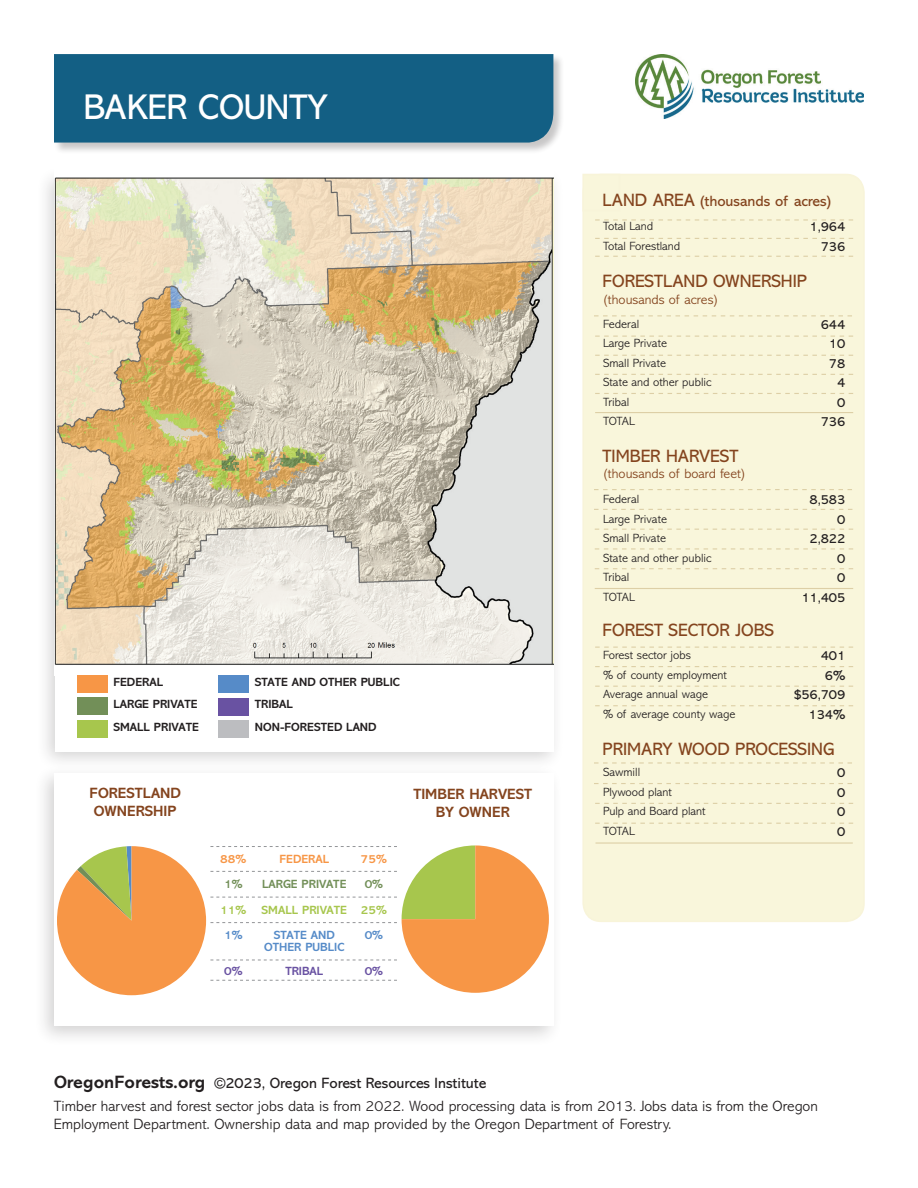
<style>
.page{position:relative;width:918px;height:1188px;background:#fff}
.page>*{position:absolute;margin:0;border:0;box-sizing:border-box;transform-origin:0 0}
.t1{font:36px "Abadi MT Std";color:#fff}
.t2{font:18px "Abadi MT Std";color:#84441e}
.t3{font:300 15px/22.5px "Abadi MT Std";color:#231f20}
.t4{font:700 15px/18px "Abadi MT Std";color:#84441e}
.t5{font:15px "Abadi MT Std";color:#84441e}
.t6{font:13.5px/19.5px "Abadi MT Std";color:#231f20;text-align:right}
.t7{font:300 13.5px "Abadi MT Std";color:#84441e}
.t8{font:300 12px/19.5px "Abadi MT Std";color:#231f20}
.t9{font:700 12px/22.5px "Abadi MT Std";color:#231f20}
.t10{font:700 12px/12px "Abadi MT Std";color:#568bc8;text-align:center}
.t11{font:700 12px "Abadi MT Std";color:#a7c64d}
.t12{font:700 12px "Abadi MT Std";color:#728f58}
.t13{font:700 12px "Abadi MT Std";color:#f79646}
.t14{font:700 12px "Abadi MT Std";color:#6952a2}
.s1{font-size:18px}
.s2{font-weight:700;font-size:18px}
.s3{font-weight:400}
</style>
<div class="page">
<div style="left:33px;top:763px;width:530px;height:284px;background:#231f20;opacity:.2"></div>
<div style="left:54px;top:773px;width:499px;height:253px;background:#fff"></div>
<div style="left:36px;top:166px;width:529px;height:605px;background:#231f20;opacity:.2"></div>
<div style="left:55px;top:177px;width:498px;height:575px;background:#fff"></div>
<div style="left:583px;top:174px;width:281px;height:747px;background:#f9f6db;border-radius:18px"></div>
<div style="left:582px;top:174px;width:283px;height:748px;border:2px solid #f8f4d9;border-radius:18px"></div>
<div style="left:582px;top:174px;width:38px;height:37px;background:#f9f6db"></div>
<img style="left:55px;top:167px;width:498px;height:498px">
<div style="left:53px;top:53px;width:512px;height:101px;background:#231f20;opacity:.25"></div>
<div style="left:54px;top:54px;width:499px;height:89px;background:#135f84"></div>
<hr style="left:596px;top:842px;width:257px;height:2px;background:#ddcfa6">
<img style="left:636px;top:54px;width:228px;height:65px">
<svg style="left:595px;top:238px;width:258px;height:1px"></svg>
<svg style="left:595px;top:256px;width:258px;height:1px"></svg>
<svg style="left:595px;top:336px;width:258px;height:1px"></svg>
<svg style="left:595px;top:355px;width:258px;height:1px"></svg>
<svg style="left:595px;top:374px;width:258px;height:1px"></svg>
<svg style="left:595px;top:393px;width:258px;height:1px"></svg>
<svg style="left:595px;top:529px;width:258px;height:1px"></svg>
<svg style="left:595px;top:548px;width:258px;height:2px"></svg>
<svg style="left:595px;top:568px;width:258px;height:1px"></svg>
<hr style="left:595px;top:588px;width:258px;height:1px;background:#ddcfa6">
<svg style="left:595px;top:666px;width:258px;height:1px"></svg>
<svg style="left:595px;top:686px;width:258px;height:1px"></svg>
<svg style="left:595px;top:705px;width:258px;height:1px"></svg>
<svg style="left:595px;top:803px;width:258px;height:1px"></svg>
<svg style="left:595px;top:823px;width:258px;height:1px"></svg>
<svg style="left:594px;top:509px;width:258px;height:1px"></svg>
<div style="left:218px;top:676px;width:30px;height:17px;background:#568bc8"></div>
<div style="left:78px;top:675px;width:30px;height:17px;background:#f79646"></div>
<div style="left:78px;top:698px;width:30px;height:17px;background:#728f58"></div>
<div style="left:78px;top:720px;width:30px;height:17px;background:#a7c64d"></div>
<div style="left:218px;top:698px;width:30px;height:17px;background:#6952a2"></div>
<div style="left:218px;top:721px;width:30px;height:17px;background:#bcbdc0"></div>
<hr style="left:595px;top:412px;width:258px;height:1px;background:#ddcfa6">
<svg style="left:57px;top:845px;width:492px;height:150px"></svg>
<svg style="left:595px;top:219px;width:258px;height:2px"></svg>
<svg style="left:594px;top:315px;width:258px;height:1px"></svg>
<svg style="left:594px;top:489px;width:258px;height:1px"></svg>
<svg style="left:595px;top:647px;width:258px;height:1px"></svg>
<svg style="left:594px;top:783px;width:258px;height:1px"></svg>
<svg style="left:594px;top:762px;width:258px;height:2px"></svg>
<h1 class="t1" style="left:84px;top:87px;width:246px">BAKER COUNTY</h1>
<p class="t9" style="left:113px;top:670px;width:87px">FEDERAL<br>LARGE PRIVATE<br>SMALL PRIVATE</p>
<p class="t9" style="left:255px;top:670px;width:146px">STATE AND OTHER PUBLIC<br>TRIBAL<br>NON-FORESTED LAND</p>
<p class="t4" style="left:90px;top:784px;width:93px">FORESTLAND<br>OWNERSHIP</p>
<p class="t4" style="left:413px;top:785px;width:120px;text-align:center">TIMBER HARVEST<br>BY OWNER</p>
<p class="t13" style="left:220px;top:852px;width:27px">88%</p>
<p class="t12" style="left:224px;top:877px;width:20px">1%</p>
<p class="t11" style="left:220px;top:903px;width:27px">11%</p>
<p class="t10" style="left:224px;top:929px;width:20px">1%</p>
<p class="t14" style="left:224px;top:964px;width:20px">0%</p>
<p class="t13" style="left:279px;top:852px;width:51px">FEDERAL</p>
<p class="t12" style="left:262px;top:877px;width:86px">LARGE PRIVATE</p>
<p class="t11" style="left:262px;top:903px;width:87px">SMALL PRIVATE</p>
<p class="t10" style="left:264px;top:929px;width:82px">STATE AND<br>OTHER PUBLIC</p>
<p class="t14" style="left:285px;top:964px;width:39px">TRIBAL</p>
<p class="t13" style="left:361px;top:852px;width:27px">75%</p>
<p class="t12" style="left:365px;top:877px;width:20px">0%</p>
<p class="t11" style="left:361px;top:903px;width:27px">25%</p>
<p class="t10" style="left:365px;top:929px;width:20px">0%</p>
<p class="t14" style="left:365px;top:964px;width:20px">0%</p>
<p class="t5" style="left:603px;top:193px;width:230px"><span class="s1">LAND AREA</span> (thousands of acres)</p>
<p class="t8" style="left:603px;top:217px;width:79px">Total Land<br>Total Forestland</p>
<p class="t6" style="left:810px;top:217px;width:37px">1,964<br>736</p>
<h2 class="t2" style="left:603px;top:271px;width:206px">FORESTLAND OWNERSHIP</h2>
<p class="t7" style="left:603px;top:292px;width:118px">(thousands of acres)</p>
<p class="t8" style="left:603px;top:314px;width:110px">Federal<br>Large Private<br>Small Private<br>State and other public<br>Tribal<br>TOTAL</p>
<h2 class="t2" style="left:603px;top:446px;width:137px">TIMBER HARVEST</h2>
<p class="t7" style="left:603px;top:466px;width:145px">(thousands of board feet)</p>
<p class="t6" style="left:821px;top:315px;width:26px">644<br>10<br>78<br>4<br>0<br>736</p>
<p class="t8" style="left:603px;top:490px;width:110px">Federal<br>Large Private<br>Small Private<br>State and other public<br>Tribal<br>TOTAL</p>
<h2 class="t2" style="left:603px;top:620px;width:173px">FOREST SECTOR JOBS</h2>
<p class="t8" style="left:603px;top:646px;width:134px">Forest sector jobs<br>% of county employment<br>Average annual wage<br>% of average county wage</p>
<p class="t6" style="left:801px;top:490px;width:45px">8,583<br>0<br>2,822<br>0<br>0<br>11,405</p>
<p class="t6" style="left:794px;top:646px;width:53px">401<br>6% $56,709<br>134%</p>
<h2 class="t2" style="left:603px;top:739px;width:233px">PRIMARY WOOD PROCESSING</h2>
<p class="t8" style="left:603px;top:763px;width:104px">Sawmill<br>Plywood plant<br>Pulp and Board plant<br>TOTAL</p>
<p class="t6" style="left:837px;top:763px;width:10px;text-align:justify">0<br>0<br>0<br>0</p>
<p class="t3" style="left:54px;top:1072px;width:765px"><span class="s2">OregonForests.org</span> <span class="s3">©2023, Oregon Forest Resources Institute<br></span>Timber harvest and forest sector jobs data is from 2022. Wood processing data is from 2013. Jobs data is from the Oregon</p>
<p class="t3" style="left:54px;top:1113px;width:619px">Employment Department. Ownership data and map provided by the Oregon Department of Forestry.</p>
</div>
